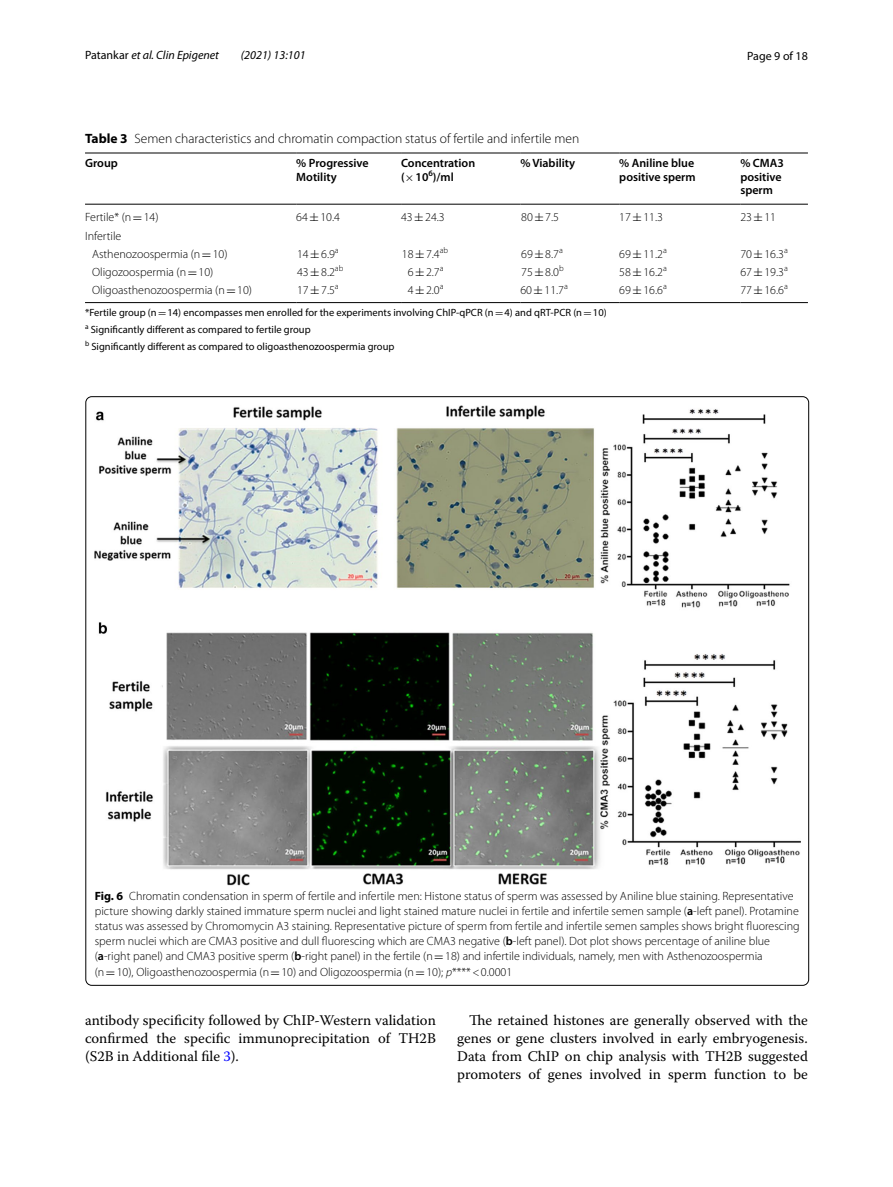
<style>
.page{position:relative;width:893px;height:1187px;background:#fff}
.page>*{position:absolute;margin:0;border:0;box-sizing:border-box;transform-origin:0 0}
.t1{font:14.7px/18px "Warnock Pro";color:#000;text-align:justify}
.t2{font:300 13.5px "Myriad Pro";color:#000}
.t3{font:300 12px/15px "Myriad Pro";color:#000}
.t4{font:600 12px/13.5px "Myriad Pro";color:#000}
.t5{font:italic 12px "Myriad Pro";color:#000}
.t6{font:12px "Myriad Pro";color:#000}
.t7{font:10.5px/17px "Myriad Pro";color:#000}
.s1{font-style:normal}
.s2{font-weight:700}
.s3{font-family:"MTSY";font-weight:400}
.s4{font-family:"MTSY"}
.s5{font-weight:600}
.s6{font-style:italic}
.s7{color:#00f}
</style>
<div class="page">
<hr style="left:85px;top:153px;width:211px;height:1px;background:#000">
<hr style="left:85px;top:204px;width:211px;height:1px;background:#000">
<hr style="left:296px;top:153px;width:105px;height:1px;background:#000">
<hr style="left:296px;top:204px;width:105px;height:1px;background:#000">
<hr style="left:401px;top:153px;width:119px;height:1px;background:#000">
<hr style="left:401px;top:204px;width:119px;height:1px;background:#000">
<hr style="left:520px;top:153px;width:99px;height:1px;background:#000">
<hr style="left:520px;top:204px;width:99px;height:1px;background:#000">
<hr style="left:619px;top:153px;width:121px;height:1px;background:#000">
<hr style="left:619px;top:204px;width:121px;height:1px;background:#000">
<hr style="left:740px;top:153px;width:68px;height:1px;background:#000">
<hr style="left:740px;top:204px;width:68px;height:1px;background:#000">
<hr style="left:85px;top:302px;width:211px;height:1px;background:#000">
<hr style="left:296px;top:302px;width:105px;height:1px;background:#000">
<hr style="left:401px;top:302px;width:119px;height:1px;background:#000">
<hr style="left:520px;top:302px;width:99px;height:1px;background:#000">
<hr style="left:619px;top:302px;width:121px;height:1px;background:#000">
<hr style="left:740px;top:302px;width:68px;height:1px;background:#000">
<img style="left:94px;top:405px;width:706px;height:480px">
<p class="t5" style="left:85px;top:48px;width:136px"><span class="s1">Patankar</span> et al. Clin Epigenet</p>
<p class="t5" style="left:241px;top:48px;width:66px">(2021) 13:101</p>
<p class="t6" style="left:747px;top:48px;width:62px">Page 9 of 18</p>
<p class="t2" style="left:85px;top:131px;width:496px"><span class="s2">Table 3</span> Semen characteristics and chromatin compaction status of fertile and infertile men</p>
<p class="t4" style="left:85px;top:156px;width:34px">Group</p>
<p class="t4" style="left:296px;top:156px;width:74px">% Progressive<br>Motility</p>
<p class="t4" style="left:401px;top:156px;width:76px">Concentration (<span class="s3">×</span> -10<sup>6</sup>)/ml</p>
<p class="t4" style="left:520px;top:156px;width:56px">% Viability</p>
<p class="t4" style="left:619px;top:156px;width:78px">% Aniline blue positive sperm</p>
<p class="t4" style="left:740px;top:156px;width:45px">% CMA3 positive sperm</p>
<p class="t3" style="left:85px;top:210px;width:75px">Fertile* (n<span class="s3">=</span>14)</p>
<p class="t3" style="left:296px;top:210px;width:45px">64<span class="s3">±</span>10.4</p>
<p class="t3" style="left:401px;top:210px;width:45px">43<span class="s3">±</span>24.3</p>
<p class="t3" style="left:521px;top:210px;width:39px">80<span class="s3">±</span>7.5</p>
<p class="t3" style="left:619px;top:210px;width:45px">17<span class="s3">±</span>11.3</p>
<p class="t3" style="left:740px;top:210px;width:37px">23<span class="s3">±</span>11</p>
<p class="t3" style="left:92px;top:226px;width:137px;line-height:18.1px;text-indent:-7px">Infertile<br>Asthenozoospermia (n<span class="s3">=</span>10)</p>
<p class="t3" style="left:297px;top:246px;width:43px">14<span class="s3">±</span>6.9<sup>a</sup></p>
<p class="t3" style="left:402px;top:246px;width:48px">18<span class="s3">±</span>7.4<sup>ab</sup></p>
<p class="t3" style="left:521px;top:246px;width:43px">69<span class="s3">±</span>8.7<sup>a</sup></p>
<p class="t3" style="left:619px;top:246px;width:49px">69<span class="s3">±</span>11.2<sup>a</sup></p>
<p class="t3" style="left:740px;top:246px;width:49px">70<span class="s3">±</span>16.3<sup>a</sup></p>
<p class="t3" style="left:92px;top:264px;width:123px">Oligozoospermia (n<span class="s3">=</span>10)</p>
<p class="t3" style="left:297px;top:264px;width:48px">43<span class="s3">±</span>8.2<sup>ab</sup></p>
<p class="t3" style="left:408px;top:264px;width:37px">6<span class="s3">±</span>2.7<sup>a</sup></p>
<p class="t3" style="left:521px;top:264px;width:44px">75<span class="s3">±</span>8.0<sup>b</sup></p>
<p class="t3" style="left:619px;top:264px;width:49px">58<span class="s3">±</span>16.2<sup>a</sup></p>
<p class="t3" style="left:740px;top:264px;width:49px">67<span class="s3">±</span>19.3<sup>a</sup></p>
<p class="t3" style="left:92px;top:283px;width:161px">Oligoasthenozoospermia (n<span class="s3">=</span>10)</p>
<p class="t3" style="left:297px;top:283px;width:43px">17<span class="s3">±</span>7.5<sup>a</sup></p>
<p class="t3" style="left:408px;top:283px;width:37px">4<span class="s3">±</span>2.0<sup>a</sup></p>
<p class="t3" style="left:520px;top:283px;width:49px">60<span class="s3">±</span>11.7<sup>a</sup></p>
<p class="t3" style="left:619px;top:283px;width:49px">69<span class="s3">±</span>16.6<sup>a</sup></p>
<p class="t3" style="left:740px;top:283px;width:49px">77<span class="s3">±</span>16.6<sup>a</sup></p>
<p class="t7" style="left:85px;top:304px;width:523px">*Fertile group (n<span class="s4">=</span>14) encompasses men enrolled for the experiments involving ChIP-qPCR (n<span class="s4">=</span>4) and qRT-PCR (n<span class="s4">=</span>10) <sup>a</sup> Significantly different as compared to fertile group<br><sup>b</sup> Significantly different as compared to oligoasthenozoospermia group</p>
<p class="t3" style="left:95px;top:889px;width:706px"><span class="s2">Fig. 6</span> Chromatin condensation in sperm of fertile and infertile men: Histone status of sperm was assessed by Aniline blue staining. Representative picture showing darkly stained immature sperm nuclei and light stained mature nuclei in fertile and infertile semen sample (<span class="s5">a</span>-left panel). Protamine status was assessed by Chromomycin A3 staining. Representative picture of sperm from fertile and infertile semen samples shows bright fluorescing sperm nuclei which are CMA3 positive and dull fluorescing which are CMA3 negative (<span class="s5">b</span>-left panel). Dot plot shows percentage of aniline blue (<span class="s5">a</span>-right panel) and CMA3 positive sperm (<span class="s5">b</span>-right panel) in the fertile (n<span class="s3">=</span>18) and infertile individuals, namely, men with Asthenozoospermia (n<span class="s3">=</span>10), Oligoasthenozoospermia (n<span class="s3">=</span>10) and Oligozoospermia (n<span class="s3">=</span>10); <span class="s6">p</span>****&lt;0.0001</p>
<p class="t1" style="left:85px;top:1011px;width:352px">antibody specificity followed by ChIP-Western validation confirmed the specific immunoprecipitation of TH2B (S2B in Additional file <span class="s7">3</span>).</p>
<p class="t1" style="left:457px;top:1011px;width:352px;text-indent:12px">The retained histones are generally observed with the genes or gene clusters involved in early embryogenesis.<br>Data from ChIP on chip analysis with TH2B suggested promoters of genes involved in sperm function to be</p>
</div>
